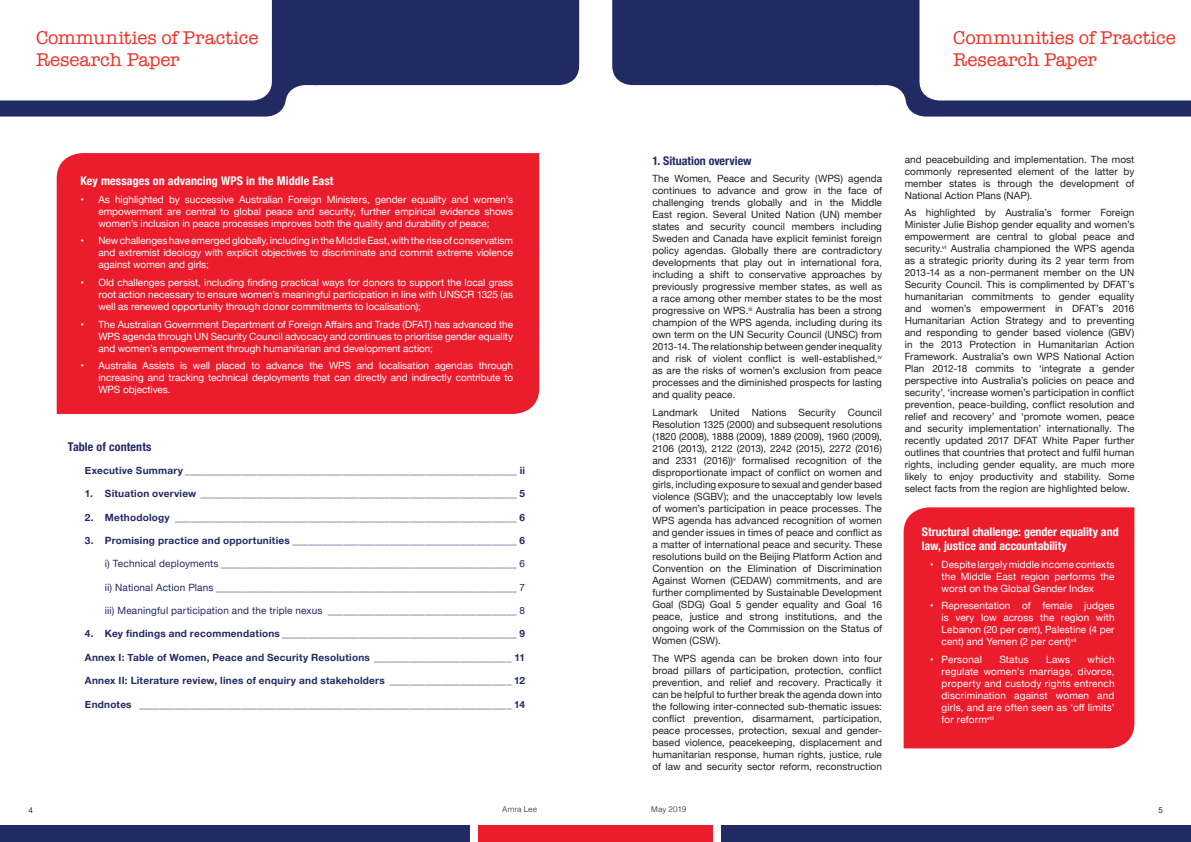
<style>
.page{position:relative;width:1191px;height:842px;background:#fff}
.page>*{position:absolute;margin:0;border:0;box-sizing:border-box;transform-origin:0 0}
.t1{font:19px "American Typewriter";color:#ef3026}
.t2{font:700 condensed 12px/14.4px "Helvetica Neue";color:#fff}
.t3{font:700 condensed 12px "Helvetica Neue";letter-spacing:.005em;color:#222a64}
.t4{font:10px/12px "Helvetica Neue";letter-spacing:.005em;color:#231f20;text-align:justify}
.t5{font:10px/12px "Helvetica Neue";color:#fff;text-align:justify}
.t6{font:700 10px "Helvetica Neue";letter-spacing:.025em;color:#222a64}
.t7{font:10px "Helvetica Neue";letter-spacing:.015em;color:#222a64}
.t8{font:10px "Helvetica Neue";letter-spacing:.02em;color:#fff}
.t9{font:300 8px "Helvetica";letter-spacing:.005em;color:#231f20}
.t10{font:8px "Helvetica Neue";color:#231f20}
</style>
<div class="page">
<div style="left:903px;top:507px;width:231px;height:241px;background:#eb1c2c"></div>
<svg style="left:0;top:0;width:579px;height:117px"></svg>
<div style="left:478px;top:825px;width:117px;height:17px;background:#eb1c2c"></div>
<div style="left:0;top:825px;width:469px;height:17px;background:#222a64"></div>
<svg style="left:612px;top:0;width:579px;height:117px"></svg>
<div style="left:595px;top:825px;width:118px;height:17px;background:#eb1c2c"></div>
<div style="left:721px;top:825px;width:470px;height:17px;background:#222a64"></div>
<div style="left:57px;top:153px;width:482px;height:261px;background:#eb1c2c"></div>
<p class="t1" style="left:36px;top:24px;width:224px">Communities of Practice</p>
<p class="t1" style="left:36px;top:46px;width:145px">Research Paper</p>
<p class="t2" style="left:80px;top:173px;width:254px">Key messages on advancing WPS in the Middle East</p>
<p class="t5" style="left:98px;top:194px;width:416px;text-indent:-18px">• As highlighted by successive Australian Foreign Ministers, gender equality and women’s empowerment are central to global peace and security, further empirical evidence shows women’s inclusion in peace processes improves both the quality and durability of peace;</p>
<p class="t5" style="left:98px;top:235px;width:416px;text-indent:-18px">• New challenges have emerged globally, including in the Middle East, with the rise of conservatism and extremist ideology with explicit objectives to discriminate and commit extreme violence against women and girls;</p>
<p class="t5" style="left:98px;top:277px;width:416px;text-indent:-18px">• Old challenges persist, including finding practical ways for donors to support the local grass root action necessary to ensure women’s meaningful participation in line with UNSCR 1325 (as well as renewed opportunity through donor commitments to localisation);</p>
<p class="t5" style="left:98px;top:319px;width:416px;text-indent:-18px">• The Australian Government Department of Foreign Affairs and Trade (DFAT) has advanced the WPS agenda through UN Security Council advocacy and continues to prioritise gender equality and women’s empowerment through humanitarian and development action;</p>
<p class="t5" style="left:98px;top:360px;width:416px;text-indent:-18px">• Australia Assists is well placed to advance the WPS and localisation agendas through increasing and tracking technical deployments that can directly and indirectly contribute to WPS objectives.</p>
<p class="t3" style="left:68px;top:436px;width:85px">Table of contents</p>
<p class="t6" style="left:85px;top:463px;width:441px">Executive Summary _________________________________________________________________ ii</p>
<p class="t6" style="left:85px;top:486px;width:441px">1. Situation overview ______________________________________________________________ 5</p>
<p class="t6" style="left:85px;top:509px;width:441px">2. Methodology ___________________________________________________________________ 6</p>
<p class="t6" style="left:85px;top:533px;width:441px">3. Promising practice and opportunities ____________________________________________ 6</p>
<p class="t7" style="left:105px;top:557px;width:422px">i) Technical deployments __________________________________________________________ 6</p>
<p class="t7" style="left:105px;top:580px;width:422px">ii) National Action Plans ___________________________________________________________ 7</p>
<p class="t7" style="left:105px;top:603px;width:422px">iii) Meaningful participation and the triple nexus _____________________________________ 8</p>
<p class="t6" style="left:85px;top:626px;width:441px">4. Key findings and recommendations ______________________________________________ 9</p>
<p class="t6" style="left:85px;top:649px;width:441px">Annex I: Table of Women, Peace and Security Resolutions ___________________________ 11</p>
<p class="t6" style="left:85px;top:673px;width:441px">Annex II: Literature review, lines of enquiry and stakeholders ________________________ 12</p>
<p class="t6" style="left:85px;top:696px;width:441px">Endnotes _________________________________________________________________________ 14</p>
<p class="t1" style="left:953px;top:24px;width:224px">Communities of Practice</p>
<p class="t1" style="left:953px;top:46px;width:145px">Research Paper</p>
<p class="t3" style="left:652px;top:150px;width:101px">1. Situation overview</p>
<p class="t4" style="left:652px;top:173px;width:231px">The Women, Peace and Security (WPS) agenda continues to advance and grow in the face of challenging trends globally and in the Middle East region. Several United Nation (UN) member states and security council members including Sweden and Canada have explicit feminist foreign policy agendas. Globally there are contradictory developments that play out in international fora, including a shift to conservative approaches by previously progressive member states, as well as a race among other member states to be the most progressive on WPS.<sup>iii</sup> Australia has been a strong champion of the WPS agenda, including during its own term on the UN Security Council (UNSC) from 2013-14. The relationship between gender inequality and risk of violent conflict is well-established,<sup>iv </sup>as are the risks of women’s exclusion from peace processes and the diminished prospects for lasting and quality peace.</p>
<p class="t4" style="left:652px;top:407px;width:231px">Landmark United Nations Security Council Resolution 1325 (2000) and subsequent resolutions (1820 (2008), 1888 (2009), 1889 (2009), 1960 (2009), 2106 (2013), 2122 (2013), 2242 (2015), 2272 (2016) and 2331 (2016))<sup>v</sup> formalised recognition of the disproportionate impact of conflict on women and girls, including exposure to sexual and gender based violence (SGBV); and the unacceptably low levels of women’s participation in peace processes. The WPS agenda has advanced recognition of women and gender issues in times of peace and conflict as a matter of international peace and security. These resolutions build on the Beijing Platform Action and Convention on the Elimination of Discrimination Against Women (CEDAW) commitments, and are further complimented by Sustainable Development Goal (SDG) Goal 5 gender equality and Goal 16 peace, justice and strong institutions, and the ongoing work of the Commission on the Status of Women (CSW).</p>
<p class="t4" style="left:652px;top:653px;width:231px">The WPS agenda can be broken down into four broad pillars of participation, protection, conflict prevention, and relief and recovery. Practically it can be helpful to further break the agenda down into the following inter-connected sub-thematic issues: conflict prevention, disarmament, participation, peace processes, protection, sexual and gender&shy;based violence, peacekeeping, displacement and humanitarian response, human rights, justice, rule of law and security sector reform, reconstruction</p>
<p class="t4" style="left:904px;top:154px;width:231px">and peacebuilding and implementation. The most commonly represented element of the latter by member states is through the development of National Action Plans (NAP).</p>
<p class="t4" style="left:904px;top:207px;width:231px">As highlighted by Australia’s former Foreign Minister Julie Bishop gender equality and women’s empowerment are central to global peace and security.<sup>vi</sup> Australia championed the WPS agenda as a strategic priority during its 2 year term from 2013-14 as a non-permanent member on the UN Security Council. This is complimented by DFAT’s humanitarian commitments to gender equality and women’s empowerment in DFAT’s 2016<br>Humanitarian Action Strategy and to preventing and responding to gender based violence (GBV) in the 2013 Protection in Humanitarian Action Framework. Australia’s own WPS National Action Plan 2012-18 commits to ‘integrate a gender perspective into Australia’s policies on peace and security’, ‘increase women’s participation in conflict prevention, peace-building, conflict resolution and relief and recovery’ and ‘promote women, peace and security implementation’ internationally. The recently updated 2017 DFAT White Paper further outlines that countries that protect and fulfil human rights, including gender equality, are much more likely to enjoy productivity and stability. Some select facts from the region are highlighted below.</p>
<p class="t2" style="left:921px;top:523px;width:198px">Structural challenge: gender equality and law, justice and accountability</p>
<p class="t5" style="left:941px;top:559px;width:174px;text-indent:-11px">• Despite largely middle income contexts the Middle East region performs the worst on the Global Gender Index</p>
<p class="t5" style="left:941px;top:600px;width:174px;text-indent:-11px">• Representation of female judges is very low across the region with Lebanon (20 per cent), Palestine (4 per cent) and Yemen (2 per cent)<sup>vii</sup></p>
<p class="t8" style="left:930px;top:652px;width:53px">• Personal</p>
<p class="t5" style="left:999px;top:654px;width:31px">Status</p>
<p class="t5" style="left:1046px;top:654px;width:25px">Laws</p>
<p class="t5" style="left:941px;top:654px;width:174px;text-indent:146px">which regulate women’s marriage, divorce, property and custody rights entrench discrimination against women and girls, and are often seen as ‘off limits’ for reform<sup>viii</sup></p>
<p class="t10" style="left:28px;top:805px;width:6px">4</p>
<p class="t9" style="left:502px;top:802px;width:37px">Amra Lee</p>
<p class="t9" style="left:651px;top:802px;width:37px">May 2019</p>
<p class="t10" style="left:1158px;top:805px;width:6px">5</p>
</div>
